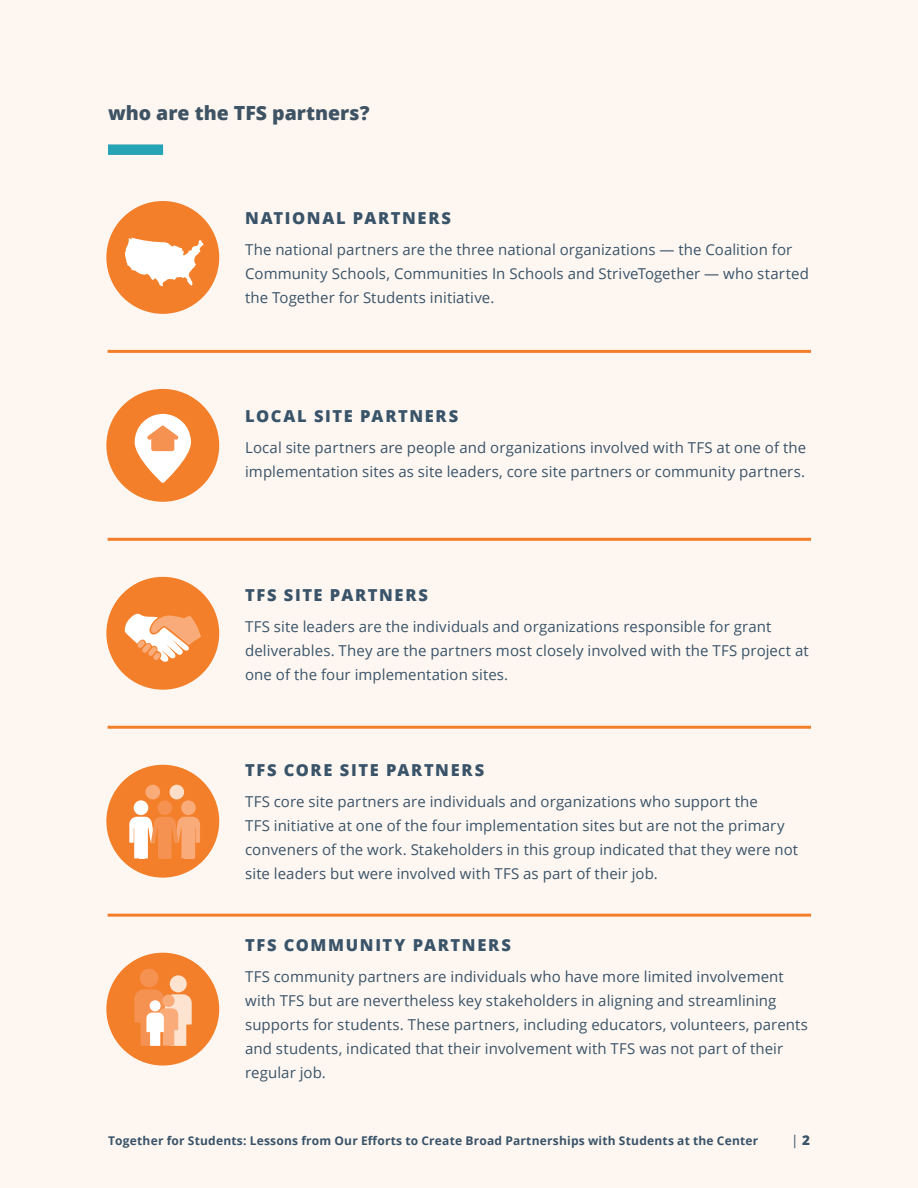
<style>
.page{position:relative;width:918px;height:1188px;background:#fef7f1}
.page>*{position:absolute;margin:0;border:0;box-sizing:border-box;transform-origin:0 0}
.t1{font:800 19.5px "Open Sans";color:#3e5364}
.TITLE_8_no_line{font:800 16.5px "Open Sans";letter-spacing:.1em;color:#395369}
.TITLE_8_no_line-2{font:15px/24px "Open Sans";letter-spacing:.005em;color:#395369}
.Spartanburg_body_tex{font:13.5px "Open Sans";color:#395369}
.Spartanburg_body_tex-2{font:700 12px "Open Sans";letter-spacing:.02em;color:#395369}
.s1{font-weight:800}
</style>
<div class="page">
<hr style="left:108px;top:350px;width:703px;height:3px;background:#f47f2a">
<hr style="left:108px;top:538px;width:703px;height:3px;background:#f47f2a">
<hr style="left:108px;top:726px;width:703px;height:3px;background:#f47f2a">
<hr style="left:108px;top:914px;width:703px;height:3px;background:#f47f2a">
<div style="left:106px;top:765px;width:113px;height:113px;background:#f47f2a;border-radius:50%"></div>
<div style="left:181px;top:800px;width:15px;height:15px;background:#f9ac7a;border-radius:50%"></div>
<div style="left:146px;top:785px;width:14px;height:14px;background:#f9ac7a;border-radius:50%"></div>
<div style="left:169px;top:785px;width:15px;height:14px;background:#fcdec9;border-radius:50%"></div>
<div style="left:134px;top:800px;width:14px;height:15px;background:#fff;border-radius:50%"></div>
<div style="left:158px;top:800px;width:14px;height:15px;background:#f69251;border-radius:50%"></div>
<svg style="left:129px;top:817px;width:71px;height:41px"></svg>
<div style="left:139px;top:839px;width:6px;height:19px;background:#fff"></div>
<div style="left:161px;top:837px;width:9px;height:21px;background:#f69251"></div>
<div style="left:184px;top:838px;width:9px;height:20px;background:#f9ac7a"></div>
<div style="left:106px;top:577px;width:113px;height:113px;background:#f47f2a;border-radius:50%"></div>
<svg style="left:124px;top:614px;width:77px;height:48px"></svg>
<div style="left:108px;top:144px;width:55px;height:11px;background:#27a3b6"></div>
<div style="left:106px;top:953px;width:113px;height:113px;background:#f47f2a;border-radius:50%"></div>
<div style="left:140px;top:969px;width:18px;height:18px;background:#f69251;border-radius:50%"></div>
<div style="left:170px;top:975px;width:17px;height:17px;background:#fee3d1;border-radius:50%"></div>
<svg style="left:134px;top:989px;width:58px;height:57px;background:#f9b88c"></svg>
<div style="left:106px;top:201px;width:113px;height:113px;background:#f47f2a;border-radius:50%"></div>
<svg style="left:125px;top:238px;width:79px;height:48px"></svg>
<div style="left:106px;top:389px;width:113px;height:113px;background:#f47f2a;border-radius:50%"></div>
<svg style="left:135px;top:414px;width:56px;height:69px"></svg>
<p class="t1" style="left:108px;top:98px;width:263px">who are the TFS partners?</p>
<p class="TITLE_8_no_line" style="left:245px;top:206px;width:207px">NATIONAL PARTNERS</p>
<p class="TITLE_8_no_line-2" style="left:245px;top:237px;width:565px">The national partners are the three national organizations — the Coalition for<br>Community Schools, Communities In Schools and StriveTogether — who started the Together for Students initiative.</p>
<p class="TITLE_8_no_line" style="left:245px;top:404px;width:215px">LOCAL SITE PARTNERS</p>
<p class="TITLE_8_no_line-2" style="left:245px;top:435px;width:563px">Local site partners are people and organizations involved with TFS at one of the implementation sites as site leaders, core site partners or community partners.</p>
<p class="TITLE_8_no_line" style="left:245px;top:582px;width:184px">TFS SITE PARTNERS</p>
<p class="TITLE_8_no_line-2" style="left:245px;top:614px;width:565px">TFS site leaders are the individuals and organizations responsible for grant deliverables. They are the partners most closely involved with the TFS project at one of the four implementation sites.</p>
<p class="TITLE_8_no_line" style="left:245px;top:758px;width:241px">TFS CORE SITE PARTNERS</p>
<p class="TITLE_8_no_line-2" style="left:245px;top:789px;width:554px">TFS core site partners are individuals and organizations who support the<br>TFS initiative at one of the four implementation sites but are not the primary conveners of the work. Stakeholders in this group indicated that they were not site leaders but were involved with TFS as part of their job.</p>
<p class="TITLE_8_no_line" style="left:245px;top:933px;width:267px">TFS COMMUNITY PARTNERS</p>
<p class="TITLE_8_no_line-2" style="left:245px;top:964px;width:564px">TFS community partners are individuals who have more limited involvement with TFS but are nevertheless key stakeholders in aligning and streamlining supports for students. These partners, including educators, volunteers, parents and students, indicated that their involvement with TFS was not part of their regular job.</p>
<p class="Spartanburg_body_tex-2" style="left:108px;top:1132px;width:652px">Together for Students: Lessons from Our Efforts to Create Broad Partnerships with Students at the Center</p>
<p class="Spartanburg_body_tex" style="left:791px;top:1130px;width:20px">| <span class="s1">2</span></p>
</div>
